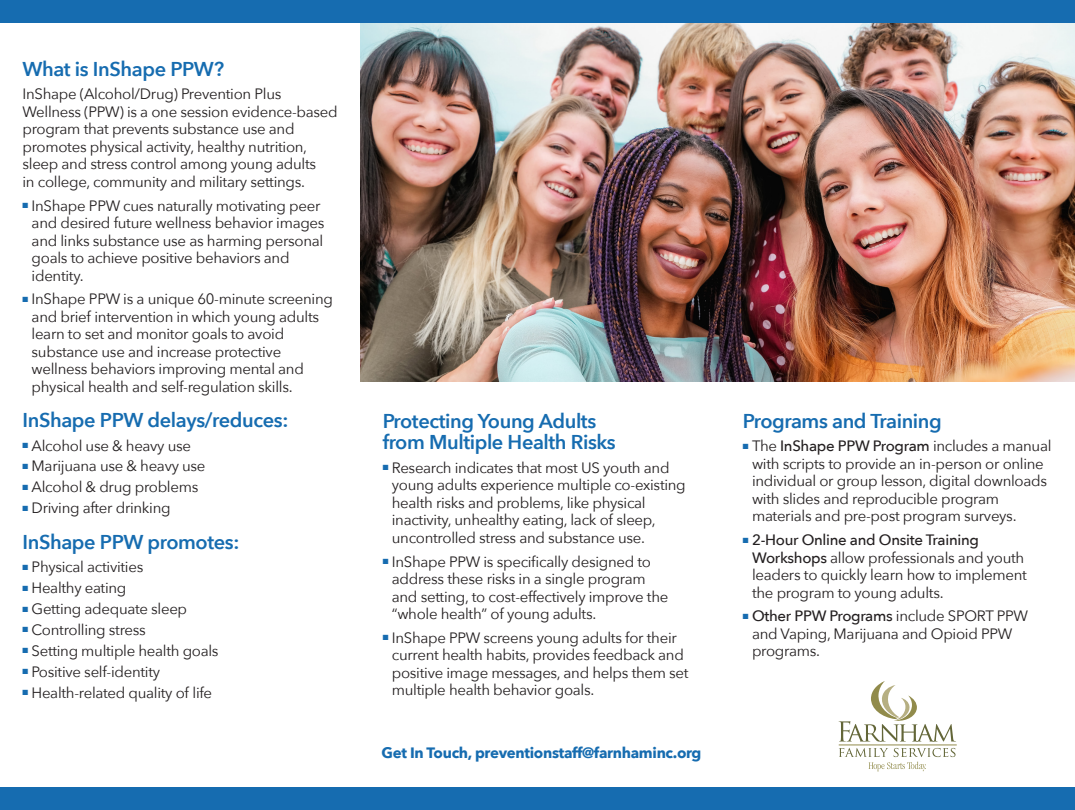
<style>
.page{position:relative;width:1075px;height:810px;background:#fff}
.page>*{position:absolute;margin:0;border:0;box-sizing:border-box;transform-origin:0 0}
.t1{font:600 20px "Avenir Next";letter-spacing:-.02em;color:#166cb0}
.t2{font:15px/17.5px "Avenir Next";letter-spacing:-.02em;color:#231f20}
.t3{font:700 15px "Avenir Next";letter-spacing:-.02em;color:#166cb0}
.s1{font-weight:500}
</style>
<div class="page">
<img style="left:360px;top:22px;width:714px;height:360px">
<div style="left:0;top:788px;width:1074px;height:22px;background:#166cb0"></div>
<div style="left:0;top:0;width:1074px;height:22px;background:#166cb0"></div>
<hr style="left:838px;top:745px;width:118px;height:1px;background:#918b4b">
<svg style="left:838px;top:681px;width:118px;height:61px"></svg>
<svg style="left:839px;top:748px;width:116px;height:23px"></svg>
<p class="t1" style="left:22px;top:52px;width:203px">What is InShape PPW?</p>
<p class="t2" style="left:22px;top:85px;width:317px">InShape (Alcohol/Drug) Prevention Plus<br>Wellness (PPW) is a one session evidence-based program that prevents substance use and</p>
<p class="t2" style="left:22px;top:137px;width:295px">promotes physical activity, healthy nutrition, sleep and stress control among young adults in college, community and military settings.</p>
<p class="t2" style="left:32px;top:196px;width:294px;text-indent:-9px"><sup>■</sup> InShape PPW cues naturally motivating peer and desired future wellness behavior images and links substance use as harming personal goals to achieve positive behaviors and identity.</p>
<p class="t2" style="left:32px;top:290px;width:303px;text-indent:-9px"><sup>■</sup> InShape PPW is a unique 60-minute screening and brief intervention in which young adults learn to set and monitor goals to avoid substance use and increase protective wellness behaviors improving mental and physical health and self-regulation skills.</p>
<p class="t1" style="left:22px;top:403px;width:267px">InShape PPW delays/reduces:</p>
<p class="t2" style="left:22px;top:436px;width:170px"><sup>■</sup> Alcohol use &amp; heavy use</p>
<p class="t2" style="left:22px;top:457px;width:184px"><sup>■</sup> Marijuana use &amp; heavy use</p>
<p class="t2" style="left:22px;top:478px;width:177px"><sup>■</sup> Alcohol &amp; drug problems</p>
<p class="t2" style="left:22px;top:499px;width:150px"><sup>■</sup> Driving after drinking</p>
<p class="t1" style="left:22px;top:524px;width:218px">InShape PPW promotes:</p>
<p class="t2" style="left:22px;top:558px;width:122px"><sup>■</sup> Physical activities</p>
<p class="t2" style="left:22px;top:578px;width:105px"><sup>■</sup> Healthy eating</p>
<p class="t2" style="left:22px;top:599px;width:166px"><sup>■</sup> Getting adequate sleep</p>
<p class="t2" style="left:22px;top:620px;width:125px"><sup>■</sup> Controlling stress</p>
<p class="t2" style="left:22px;top:641px;width:198px"><sup>■</sup> Setting multiple health goals</p>
<p class="t2" style="left:22px;top:662px;width:139px"><sup>■</sup> Positive self-identity</p>
<p class="t2" style="left:22px;top:683px;width:191px"><sup>■</sup> Health-related quality of life</p>
<p class="t1" style="left:382px;top:404px;width:215px">Protecting Young Adults</p>
<p class="t1" style="left:382px;top:425px;width:234px">from Multiple Health Risks</p>
<p class="t2" style="left:392px;top:458px;width:295px;text-indent:-9px"><sup>■</sup> Research indicates that most US youth and young adults experience multiple co-existing health risks and problems, like physical inactivity, unhealthy eating, lack of sleep, uncontrolled stress and substance use.</p>
<p class="t2" style="left:392px;top:552px;width:278px;text-indent:-9px"><sup>■</sup> InShape PPW is specifically designed to address these risks in a single program and setting, to cost-effectively improve the “whole health” of young adults.</p>
<p class="t2" style="left:392px;top:628px;width:298px;text-indent:-9px"><sup>■</sup> InShape PPW screens young adults for their current health habits, provides feedback and positive image messages, and helps them set multiple health behavior goals.</p>
<p class="t3" style="left:381px;top:739px;width:321px">Get In Touch, preventionstaff@farnhaminc.org</p>
<p class="t1" style="left:742px;top:404px;width:200px">Programs and Training</p>
<p class="t2" style="left:752px;top:437px;width:301px;text-indent:-9px"><sup>■</sup> The <span class="s1">InShape PPW Program</span> includes a manual with scripts to provide an in-person or online individual or group lesson, digital downloads with slides and reproducible program materials and pre-post program surveys.</p>
<p class="t2" style="left:752px;top:530px;width:276px;text-indent:-9px"><sup>■</sup> <span class="s1">2-Hour Online and Onsite Training Workshops</span> allow professionals and youth leaders to quickly learn how to implement the program to young adults.</p>
<p class="t2" style="left:752px;top:607px;width:278px;text-indent:-9px"><sup>■</sup> <span class="s1">Other PPW Programs</span> include SPORT PPW and Vaping, Marijuana and Opioid PPW programs.</p>
</div>
